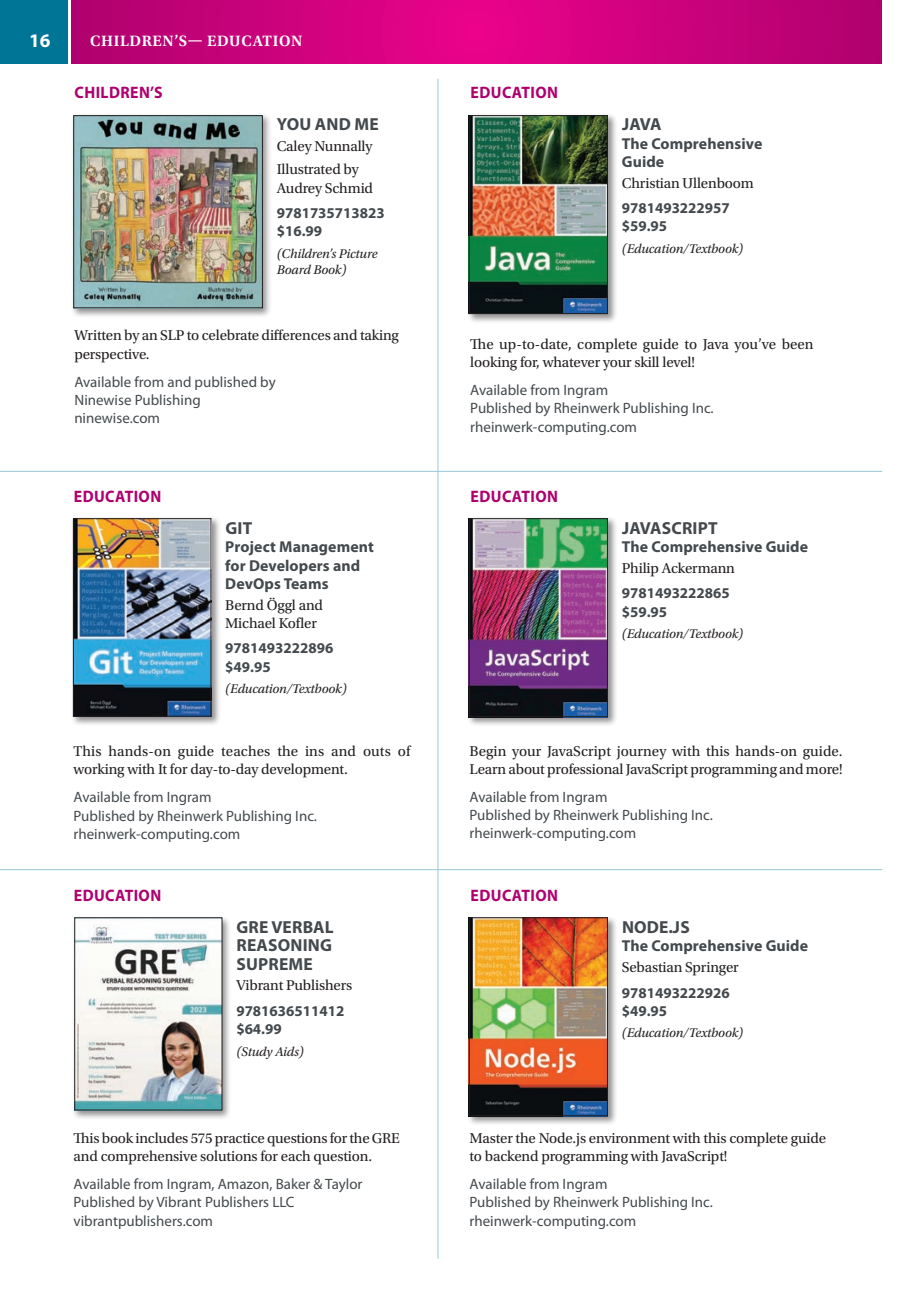
<style>
.page{position:relative;width:898px;height:1292px;background:#fff}
.page>*{position:absolute;margin:0;border:0;box-sizing:border-box;transform-origin:0 0}
.Page_no{font:700 19.25px "Myriad Pro";color:#fff}
._04-Coop-Book_Title{font:700 17.5px/18.4px "Myriad Pro";letter-spacing:.01em;color:#43494d;text-align:justify}
._04-Coop-Category{font:700 16.62px "Myriad Pro";letter-spacing:.025em;color:#af016e;scale:.95 1}
._04-Coop-Book_Subtit{font:700 15.75px/18.4px "Myriad Pro";letter-spacing:.005em;color:#43494d}
._01-PubPgs-Author{font:600 15.75px "Utopia Std";letter-spacing:.04em;color:#fff}
._04-Coop-Descrip{font:15.05px/18.2px "Utopia Std";letter-spacing:-.01em;color:#231f20}
._04-Coop-HowTo___Lis{font:15.05px/18.2px "Myriad Pro";color:#43494d}
._01-PubPgs-Author-2{font:15.05px/18.2px "Utopia Std";letter-spacing:-.01em;color:#231f20}
._04-Coop-ISBN___info{font:700 15.05px/18.2px "Myriad Pro";color:#43494d}
._04-Coop-Descrip-2{font:italic 13.3px/16.1px "Utopia Std";letter-spacing:-.01em;color:#231f20}
</style>
<div class="page">
<div style="left:0;top:0;width:67px;height:63px;background:#007596"></div>
<svg style="left:71px;top:0;width:810px;height:63px;background:#cc017c"></svg>
<hr style="left:437px;top:79px;width:1px;height:1179px;background:#99c8d9">
<hr style="left:0;top:471px;width:882px;height:1px;background:#99c8d9">
<hr style="left:0;top:869px;width:882px;height:1px;background:#99c8d9">
<div style="left:71px;top:113px;width:202px;height:205px;background:#231f20;opacity:.5"></div>
<img style="left:75px;top:117px;width:186px;height:189px">
<div style="left:73px;top:115px;width:190px;height:193px;border:1px solid #231f20"></div>
<div style="left:71px;top:516px;width:150px;height:210px;background:#231f20;opacity:.5"></div>
<img style="left:75px;top:520px;width:134px;height:194px">
<div style="left:73px;top:518px;width:138px;height:198px;border:1px solid #231f20"></div>
<div style="left:72px;top:915px;width:160px;height:205px;background:#231f20;opacity:.5"></div>
<img style="left:76px;top:919px;width:144px;height:189px">
<div style="left:74px;top:917px;width:148px;height:193px;border:1px solid #231f20"></div>
<div style="left:467px;top:915px;width:150px;height:210px;background:#231f20;opacity:.5"></div>
<img style="left:471px;top:919px;width:135px;height:195px">
<div style="left:469px;top:917px;width:139px;height:199px;border:1px solid #231f20"></div>
<div style="left:467px;top:516px;width:150px;height:210px;background:#231f20;opacity:.5"></div>
<img style="left:471px;top:520px;width:135px;height:195px">
<div style="left:469px;top:518px;width:139px;height:199px;border:1px solid #231f20"></div>
<div style="left:467px;top:113px;width:150px;height:210px;background:#231f20;opacity:.5"></div>
<img style="left:471px;top:117px;width:135px;height:195px">
<div style="left:469px;top:115px;width:139px;height:199px;border:1px solid #231f20"></div>
<p class="Page_no" style="left:29px;top:28px;width:23px">16</p>
<p class="_01-PubPgs-Author" style="left:90px;top:32px;width:214px">CHILDREN’S— EDUCATION</p>
<p class="_04-Coop-Category" style="left:75px;top:82px;width:94px">CHILDREN’S</p>
<p class="_04-Coop-Book_Title" style="left:277px;top:115px;width:103px">YOU AND ME</p>
<p class="_01-PubPgs-Author-2" style="left:277px;top:137px;width:97px">Caley Nunnally</p>
<p class="_01-PubPgs-Author-2" style="left:277px;top:160px;width:98px">Illustrated by<br>Audrey Schmid</p>
<p class="_04-Coop-ISBN___info" style="left:277px;top:203px;width:109px">9781735713823 $16.99</p>
<p class="_04-Coop-Descrip-2" style="left:277px;top:246px;width:102px">(Children’s Picture<br>Board Book)</p>
<p class="_04-Coop-Descrip" style="left:74px;top:327px;width:326px">Written by an SLP to celebrate differences and taking perspective.</p>
<p class="_04-Coop-HowTo___Lis" style="left:74px;top:372px;width:203px">Available from and published by<br>Ninewise Publishing ninewise.com</p>
<p class="_04-Coop-Category" style="left:74px;top:485px;width:93px">EDUCATION</p>
<p class="_04-Coop-Book_Title" style="left:225px;top:518px;width:28px">GIT</p>
<p class="_04-Coop-Book_Subtit" style="left:225px;top:537px;width:150px">Project Management for Developers and<br>DevOps Teams</p>
<p class="_01-PubPgs-Author-2" style="left:225px;top:596px;width:99px">Bernd Öggl and<br>Michael Kofler</p>
<p class="_04-Coop-ISBN___info" style="left:225px;top:638px;width:109px">9781493222896 $49.95</p>
<p class="_04-Coop-Descrip-2" style="left:225px;top:681px;width:123px">(Education/Textbook)</p>
<p class="_04-Coop-Descrip" style="left:74px;top:742px;width:338px">This hands-on guide teaches the ins and outs of working with It for day-to-day development.</p>
<p class="_04-Coop-HowTo___Lis" style="left:74px;top:788px;width:245px">Available from Ingram<br>Published by Rheinwerk Publishing Inc. rheinwerk-computing.com</p>
<p class="_04-Coop-Category" style="left:74px;top:884px;width:93px">EDUCATION</p>
<p class="_04-Coop-Book_Title" style="left:236px;top:917px;width:99px">GRE VERBAL REASONING SUPREME</p>
<p class="_01-PubPgs-Author-2" style="left:236px;top:976px;width:117px">Vibrant Publishers</p>
<p class="_04-Coop-ISBN___info" style="left:236px;top:1001px;width:109px">9781636511412 $64.99</p>
<p class="_04-Coop-Descrip-2" style="left:236px;top:1043px;width:69px">(Study Aids)</p>
<p class="_04-Coop-Descrip" style="left:74px;top:1129px;width:328px">This book includes 575 practice questions for the GRE and comprehensive solutions for each question.</p>
<p class="_04-Coop-HowTo___Lis" style="left:74px;top:1174px;width:290px">Available from Ingram, Amazon, Baker &amp; Taylor<br>Published by Vibrant Publishers LLC vibrantpublishers.com</p>
<p class="_04-Coop-Category" style="left:470px;top:82px;width:93px">EDUCATION</p>
<p class="_04-Coop-Book_Title" style="left:622px;top:115px;width:41px">JAVA</p>
<p class="_04-Coop-Book_Subtit" style="left:622px;top:134px;width:142px">The Comprehensive<br>Guide</p>
<p class="_01-PubPgs-Author-2" style="left:622px;top:174px;width:134px">Christian Ullenboom</p>
<p class="_04-Coop-ISBN___info" style="left:622px;top:198px;width:109px">9781493222957 $59.95</p>
<p class="_04-Coop-Descrip-2" style="left:622px;top:241px;width:123px">(Education/Textbook)</p>
<p class="_04-Coop-Descrip" style="left:470px;top:335px;width:345px">The up-to-date, complete guide to Java you’ve been looking for, whatever your skill level!</p>
<p class="_04-Coop-HowTo___Lis" style="left:470px;top:380px;width:245px">Available from Ingram<br>Published by Rheinwerk Publishing Inc. rheinwerk-computing.com</p>
<p class="_04-Coop-Category" style="left:470px;top:485px;width:93px">EDUCATION</p>
<p class="_04-Coop-Book_Title" style="left:622px;top:518px;width:97px">JAVASCRIPT</p>
<p class="_04-Coop-Book_Subtit" style="left:622px;top:537px;width:188px">The Comprehensive Guide</p>
<p class="_01-PubPgs-Author-2" style="left:622px;top:559px;width:115px">Philip Ackermann</p>
<p class="_04-Coop-ISBN___info" style="left:622px;top:584px;width:109px">9781493222865 $59.95</p>
<p class="_04-Coop-Descrip-2" style="left:622px;top:626px;width:123px">(Education/Textbook)</p>
<p class="_04-Coop-Descrip" style="left:469px;top:742px;width:374px">Begin your JavaScript journey with this hands-on guide.<br>Learn about professional JavaScript programming and more!</p>
<p class="_04-Coop-HowTo___Lis" style="left:469px;top:787px;width:245px">Available from Ingram<br>Published by Rheinwerk Publishing Inc. rheinwerk-computing.com</p>
<p class="_04-Coop-Category" style="left:470px;top:884px;width:93px">EDUCATION</p>
<p class="_04-Coop-Book_Title" style="left:622px;top:917px;width:69px">NODE.JS</p>
<p class="_04-Coop-Book_Subtit" style="left:622px;top:936px;width:188px">The Comprehensive Guide</p>
<p class="_01-PubPgs-Author-2" style="left:622px;top:958px;width:118px">Sebastian Springer</p>
<p class="_04-Coop-ISBN___info" style="left:622px;top:983px;width:109px">9781493222926 $49.95</p>
<p class="_04-Coop-Descrip-2" style="left:622px;top:1025px;width:123px">(Education/Textbook)</p>
<p class="_04-Coop-Descrip" style="left:469px;top:1129px;width:358px">Master the Node.js environment with this complete guide to backend programming with JavaScript!</p>
<p class="_04-Coop-HowTo___Lis" style="left:469px;top:1174px;width:245px">Available from Ingram<br>Published by Rheinwerk Publishing Inc. rheinwerk-computing.com</p>
</div>
